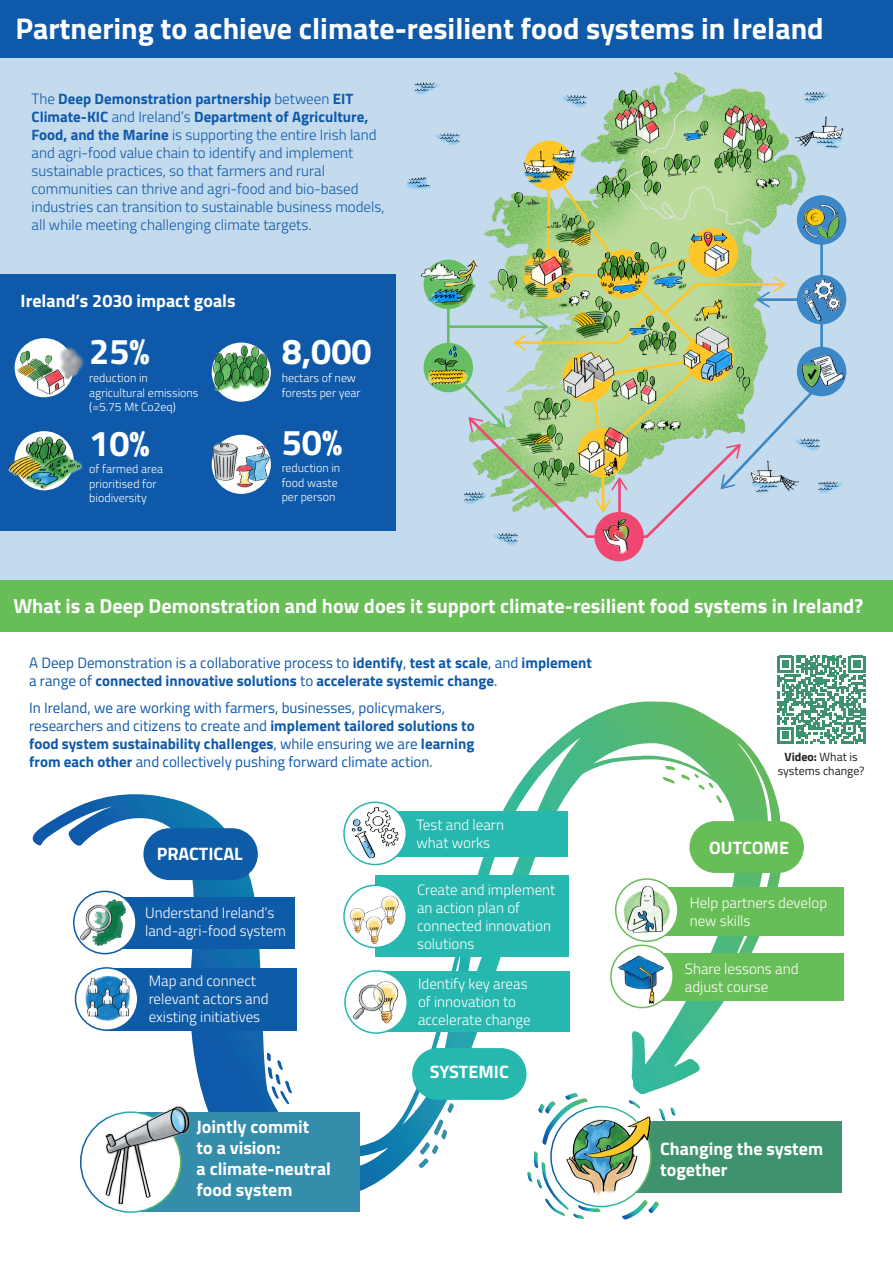
<style>
.page{position:relative;width:893px;height:1263px;background:#fff}
.page>*{position:absolute;margin:0;border:0;box-sizing:border-box;transform-origin:0 0}
.t1{font:700 36px "Titillium";color:#fff}
.t2{font:700 30px "Titillium";color:#fff}
.t3{font:700 20.25px "Titillium";color:#fff}
.t4{font:700 18px/21px "Titillium";color:#fff}
.t5{font:300 15px/18px "Titillium";color:#0e59a9}
.t6{font:300 15px/18px "Titillium";color:#fff}
.t7{font:15px/18px "Titillium";color:#0e59a9}
.t8{font:700 15px/18px "Titillium";color:#0e59a9}
.t9{font:300 12px/14.4px "Titillium";color:#fff}
.t10{font:12px/14.4px "Titillium";color:#231f20;text-align:center}
.s1{font-weight:700}
.s2{font-weight:400}
</style>
<div class="page">
<div style="left:0;top:54px;width:893px;height:542px;background:#c4dbee"></div>
<svg style="left:622px;top:1210px;width:33px;height:9px"></svg>
<svg style="left:547px;top:1204px;width:53px;height:15px"></svg>
<svg style="left:32px;top:701px;width:751px;height:503px"></svg>
<div style="left:0;top:580px;width:893px;height:51px;background:#67bd56"></div>
<div style="left:0;top:0;width:893px;height:58px;background:#0e59a9"></div>
<div style="left:598px;top:1121px;width:244px;height:72px;background:#3f926e"></div>
<div style="left:0;top:274px;width:396px;height:257px;background:#0e59a9"></div>
<div style="left:94px;top:896px;width:201px;height:52px;background:#0e5ba8"></div>
<div style="left:105px;top:968px;width:191px;height:62px;background:#0e5ba8"></div>
<div style="left:376px;top:971px;width:193px;height:61px;background:#26b7af"></div>
<div style="left:375px;top:875px;width:193px;height:82px;background:#26b7af"></div>
<div style="left:370px;top:811px;width:198px;height:46px;background:#26b7af"></div>
<div style="left:647px;top:887px;width:197px;height:48px;background:#67bd56"></div>
<div style="left:639px;top:953px;width:205px;height:47px;background:#67bd56"></div>
<div style="left:125px;top:1112px;width:234px;height:100px;background:#358dac"></div>
<div style="left:143px;top:828px;width:115px;height:52px;background:#0e5ba8;border-radius:26px"></div>
<div style="left:412px;top:1048px;width:114px;height:52px;background:#26b7af;border-radius:26px"></div>
<div style="left:689px;top:821px;width:115px;height:52px;background:#67bd56;border-radius:26px"></div>
<div style="left:212px;top:343px;width:59px;height:59px;background:#fff;border-radius:50%"></div>
<img style="left:212px;top:342px;width:59px;height:54px">
<img style="left:211px;top:434px;width:60px;height:60px">
<img style="left:7px;top:431px;width:76px;height:60px">
<div style="left:15px;top:338px;width:59px;height:59px;background:#fff;border-radius:50%"></div>
<img style="left:14px;top:349px;width:15px;height:41px">
<img style="left:29px;top:341px;width:55px;height:57px">
<svg style="left:74px;top:891px;width:62px;height:63px"></svg>
<div style="left:73px;top:891px;width:64px;height:63px;border:2px solid #0e5ba8;border-radius:50%"></div>
<svg style="left:76px;top:968px;width:62px;height:62px"></svg>
<div style="left:75px;top:967px;width:63px;height:64px;border:2px solid #0e5ba8;border-radius:50%"></div>
<div style="left:615px;top:878px;width:64px;height:64px;border:2px solid #67bd56;border-radius:50%"></div>
<svg style="left:611px;top:945px;width:62px;height:62px"></svg>
<div style="left:610px;top:944px;width:64px;height:64px;border:2px solid #67bd56;border-radius:50%"></div>
<svg style="left:344px;top:802px;width:62px;height:62px"></svg>
<div style="left:343px;top:801px;width:64px;height:64px;border:2px solid #26b7af;border-radius:50%"></div>
<svg style="left:344px;top:885px;width:62px;height:62px"></svg>
<div style="left:343px;top:884px;width:64px;height:64px;border:2px solid #26b7af;border-radius:50%"></div>
<svg style="left:345px;top:971px;width:62px;height:62px"></svg>
<div style="left:344px;top:970px;width:64px;height:64px;border:2px solid #26b7af;border-radius:50%"></div>
<svg style="left:777px;top:656px;width:88px;height:88px"></svg>
<img style="left:549px;top:1099px;width:119px;height:111px">
<img style="left:80px;top:972px;width:57px;height:52px">
<img style="left:615px;top:880px;width:63px;height:58px">
<img style="left:610px;top:951px;width:61px;height:56px">
<img style="left:76px;top:897px;width:55px;height:51px">
<img style="left:346px;top:894px;width:58px;height:53px">
<img style="left:349px;top:976px;width:54px;height:51px">
<img style="left:84px;top:1097px;width:123px;height:114px">
<img style="left:349px;top:805px;width:52px;height:57px">
<img style="left:406px;top:71px;width:441px;height:491px">
<h2 class="t2" style="left:16px;top:6px;width:810px">Partnering to achieve climate-resilient food systems in Ireland</h2>
<p class="t5" style="left:32px;top:89px;width:355px">The <span class="s1">Deep Demonstration partnership</span> between <span class="s1">EIT Climate-KIC</span> and Ireland’s <span class="s1">Department of Agriculture, Food, and the Marine</span> is supporting the entire Irish land and agri-food value chain to identify and implement sustainable practices, so that farmers and rural communities can thrive and agri-food and bio-based industries can transition to sustainable business models, all while meeting challenging climate targets.</p>
<p class="t4" style="left:21px;top:290px;width:216px">Ireland’s 2030 impact goals</p>
<h1 class="t1" style="left:89px;top:324px;width:62px">25%</h1>
<p class="t9" style="left:89px;top:370px;width:111px">reduction in agricultural emissions (=5.75 Mt Co2eq)</p>
<h1 class="t1" style="left:89px;top:415px;width:62px">10%</h1>
<p class="t9" style="left:89px;top:461px;width:75px">of farmed area prioritised for biodiversity</p>
<h1 class="t1" style="left:282px;top:324px;width:92px">8,000</h1>
<p class="t9" style="left:282px;top:370px;width:80px">hectars of new forests per year</p>
<h1 class="t1" style="left:282px;top:415px;width:62px">50%</h1>
<p class="t9" style="left:282px;top:460px;width:60px">reduction in food waste per person</p>
<h3 class="t3" style="left:13px;top:590px;width:851px">What is a Deep Demonstration and how does it support climate-resilient food systems in Ireland?</h3>
<p class="t8" style="left:29px;top:653px;width:564px"><span class="s2">A Deep Demonstration is a collaborative process to</span> identify<span class="s2">,</span> test at scale<span class="s2">, and</span> implement <span class="s2">a range of</span> connected innovative solutions <span class="s2">to</span> accelerate systemic change<span class="s2">.</span></p>
<p class="t7" style="left:29px;top:698px;width:447px">In Ireland, we are working with farmers, businesses, policymakers, researchers and citizens to create and <span class="s1">implement tailored solutions to food system sustainability challenges</span>, while ensuring we are <span class="s1">learning from each other</span> and collectively pushing forward climate action.</p>
<p class="t4" style="left:157px;top:842px;width:87px">PRACTICAL</p>
<p class="t6" style="left:145px;top:903px;width:142px">Understand Ireland’s land-agri-food system</p>
<p class="t6" style="left:149px;top:971px;width:121px">Map and connect relevant actors and existing initiatives</p>
<p class="t4" style="left:197px;top:1116px;width:136px">Jointly commit<br>to a vision:<br>a climate-neutral food system</p>
<p class="t6" style="left:416px;top:815px;width:89px">Test and learn what works</p>
<p class="t6" style="left:417px;top:880px;width:140px">Create and implement an action plan of connected innovation solutions</p>
<p class="t6" style="left:418px;top:974px;width:114px">Identify key areas of innovation to accelerate change</p>
<p class="t4" style="left:430px;top:1060px;width:80px">SYSTEMIC</p>
<p class="t10" style="left:778px;top:749px;width:88px"><span class="s1">Video:</span> What is systems change?</p>
<p class="t4" style="left:709px;top:836px;width:81px">OUTCOME</p>
<p class="t6" style="left:690px;top:893px;width:139px">Help partners develop new skills</p>
<p class="t6" style="left:685px;top:959px;width:115px">Share lessons and adjust course</p>
<p class="t4" style="left:660px;top:1136px;width:164px;line-height:21.6px">Changing the system together</p>
</div>
